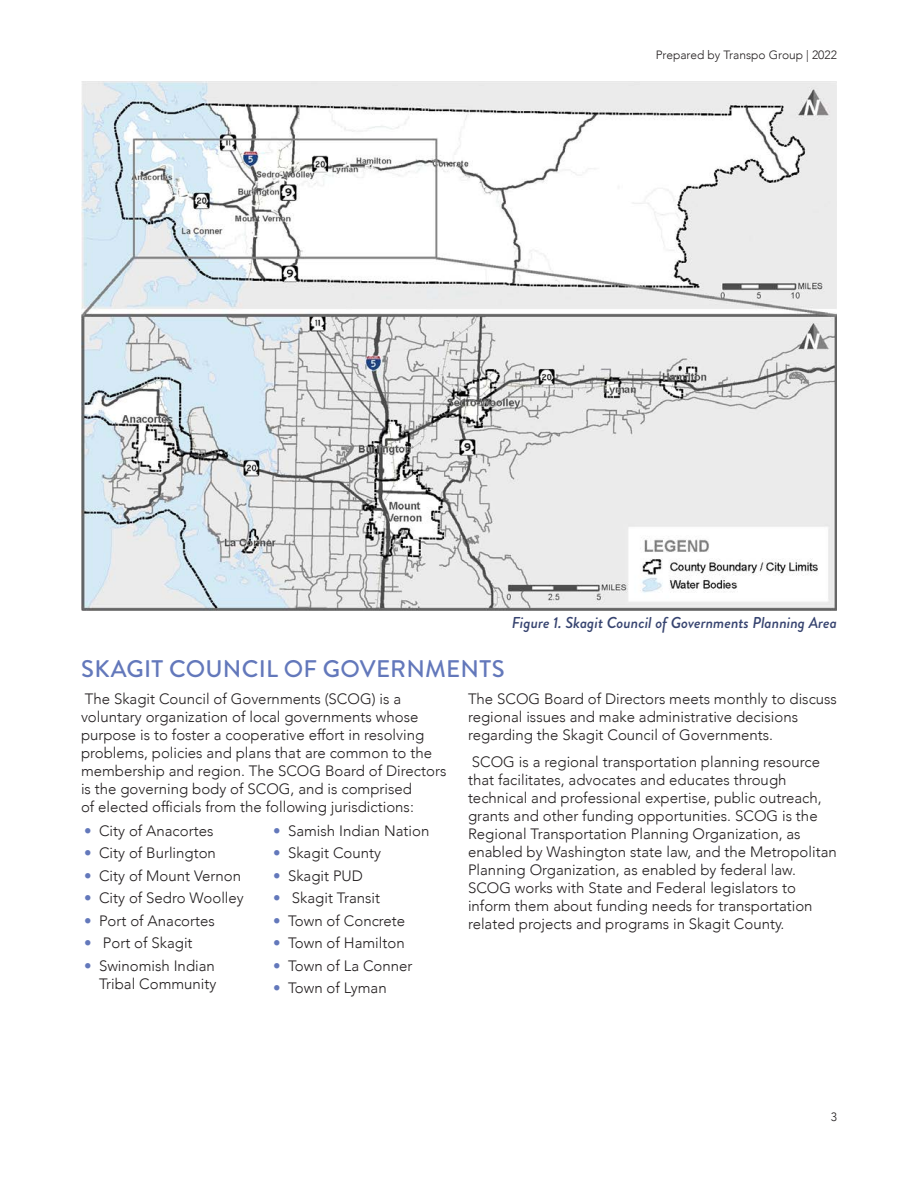
<style>
.page{position:relative;width:918px;height:1188px;background:#fff}
.page>*{position:absolute;margin:0;border:0;box-sizing:border-box;transform-origin:0 0}
.H3_Span{font:500 24px "Brandon Grotesque";letter-spacing:.01em;color:#6378bb}
.Caption_1{font:italic 500 15.75px "Brandon Grotesque";color:#374470}
.t1{font:300 15px/18px "Avenir";color:#231f20}
.t2{font:300 12px "Avenir";color:#231f20}
.s1{color:#6378bb}
</style>
<div class="page">
<img style="left:81px;top:81px;width:756px;height:530px">
<p class="t2" style="left:656px;top:47px;width:183px">Prepared by Transpo Group | 2022</p>
<p class="Caption_1" style="left:512px;top:612px;width:327px">Figure 1. Skagit Council of Governments Planning Area</p>
<p class="H3_Span" style="left:81px;top:652px;width:425px">SKAGIT COUNCIL OF GOVERNMENTS</p>
<p class="t1" style="left:81px;top:690px;width:367px">The Skagit Council of Governments (SCOG) is a voluntary organization of local governments whose purpose is to foster a cooperative effort in resolving problems, policies and plans that are common to the membership and region. The SCOG Board of Directors is the governing body of SCOG, and is comprised<br>of elected officials from the following jurisdictions:</p>
<p class="t1" style="left:84px;top:822px;width:131px"><span class="s1">•</span> City of Anacortes</p>
<p class="t1" style="left:84px;top:844px;width:133px"><span class="s1">•</span> City of Burlington</p>
<p class="t1" style="left:84px;top:867px;width:159px"><span class="s1">•</span> City of Mount Vernon</p>
<p class="t1" style="left:84px;top:889px;width:161px"><span class="s1">•</span> City of Sedro Woolley</p>
<p class="t1" style="left:84px;top:912px;width:132px"><span class="s1">•</span> Port of Anacortes</p>
<p class="t1" style="left:84px;top:934px;width:110px"><span class="s1">•</span> Port of Skagit</p>
<p class="t1" style="left:84px;top:957px;width:134px;text-align:right"><span class="s1">•</span> Swinomish Indian<br>Tribal Community</p>
<p class="t1" style="left:468px;top:690px;width:371px">The SCOG Board of Directors meets monthly to discuss regional issues and make administrative decisions regarding the Skagit Council of Governments.</p>
<p class="t1" style="left:468px;top:753px;width:370px">SCOG is a regional transportation planning resource that facilitates, advocates and educates through technical and professional expertise, public outreach, grants and other funding opportunities. SCOG is the Regional Transportation Planning Organization, as enabled by Washington state law, and the Metropolitan Planning Organization, as enabled by federal law.<br>SCOG works with State and Federal legislators to inform them about funding needs for transportation related projects and programs in Skagit County.</p>
<p class="t1" style="left:273px;top:822px;width:158px"><span class="s1">•</span> Samish Indian Nation</p>
<p class="t1" style="left:273px;top:844px;width:110px"><span class="s1">•</span> Skagit County</p>
<p class="t1" style="left:273px;top:867px;width:91px"><span class="s1">•</span> Skagit PUD</p>
<p class="t1" style="left:273px;top:889px;width:109px"><span class="s1">•</span> Skagit Transit</p>
<p class="t1" style="left:273px;top:912px;width:134px"><span class="s1">•</span> Town of Concrete</p>
<p class="t1" style="left:273px;top:934px;width:133px"><span class="s1">•</span> Town of Hamilton</p>
<p class="t1" style="left:273px;top:957px;width:141px"><span class="s1">•</span> Town of La Conner</p>
<p class="t1" style="left:273px;top:979px;width:115px"><span class="s1">•</span> Town of Lyman</p>
<p class="t2" style="left:831px;top:1109px;width:8px">3</p>
</div>
